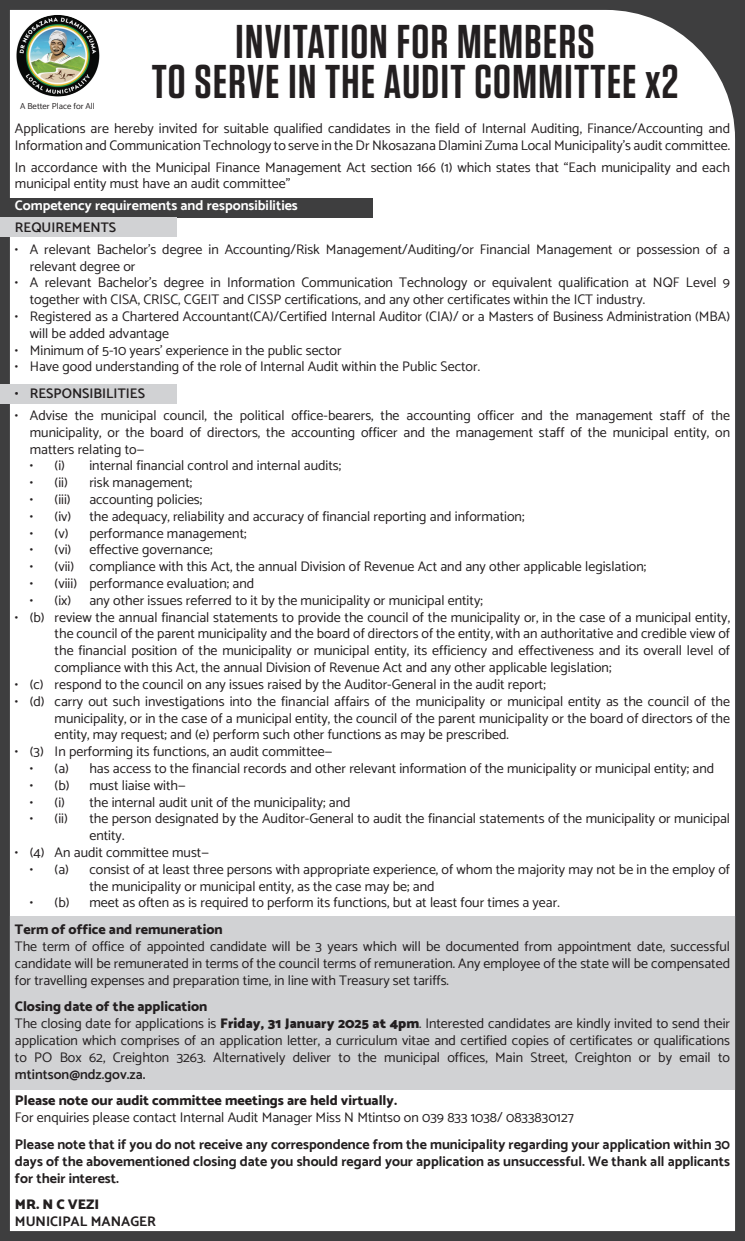
<style>
.page{position:relative;width:745px;height:1241px;background:#fff}
.page>*{position:absolute;margin:0;border:0;box-sizing:border-box;transform-origin:0 0}
.t1{font:600 47.25px/40.2px "Tungsten";letter-spacing:.03em;color:#231f20;text-align:center}
.t2{font:14px/16.8px "Catamaran";color:#231f20}
.t3{font:700 14px/16.8px "Catamaran";color:#231f20;text-align:justify}
.t4{font:800 14px "Catamaran";color:#231f20}
.t5{font:600 14px "Catamaran";color:#231f20}
.t6{font:700 14px "Catamaran";color:#fff}
.t7{font:900 14px "Catamaran";color:#231f20}
.t8{font:8.75px "Catamaran";color:#231f20}
.s1{font-weight:800}
.s2{font-weight:900}
</style>
<div class="page">
<div style="left:0;top:0;width:744px;height:1240px;background:#3e3e3f"></div>
<div style="left:10px;top:10px;width:724px;height:1220px;background:#fff"></div>
<div style="left:10px;top:916px;width:724px;height:173px;background:#d1d2d4"></div>
<img style="left:15px;top:15px;width:85px;height:82px">
<div style="left:0;top:197px;width:372px;height:20px;background:#3e3e3f"></div>
<div style="left:0;top:217px;width:176px;height:20px;background:#d1d2d4"></div>
<div style="left:0;top:384px;width:176px;height:20px;background:#d1d2d4"></div>
<h1 class="t1" style="left:152px;top:22px;width:527px">INVITATION FOR MEMBERS<br>TO SERVE IN THE AUDIT COMMITTEE x2</h1>
<p class="t2" style="left:15px;top:119px;width:716px">Applications are hereby invited for suitable qualified candidates in the field of Internal Auditing, Finance/Accounting and<br>Information and Communication Technology to serve in the Dr Nkosazana Dlamini Zuma Local Municipality’s audit committee.</p>
<p class="t2" style="left:15px;top:158px;width:716px">In accordance with the Municipal Finance Management Act section 166 (1) which states that “Each municipality and each municipal entity must have an audit committee”</p>
<p class="t6" style="left:15px;top:195px;width:284px">Competency requirements and responsibilities</p>
<p class="t5" style="left:15px;top:216px;width:103px">REQUIREMENTS</p>
<p class="t2" style="left:30px;top:240px;width:701px;text-indent:-15px">• A relevant Bachelor’s degree in Accounting/Risk Management/Auditing/or Financial Management or possession of a relevant degree or</p>
<p class="t2" style="left:30px;top:274px;width:701px;text-indent:-15px">• A relevant Bachelor’s degree in Information Communication Technology or equivalent qualification at NQF Level 9 together with CISA, CRISC, CGEIT and CISSP certifications, and any other certificates within the ICT industry.</p>
<p class="t2" style="left:30px;top:307px;width:701px;text-indent:-15px">• Registered as a Chartered Accountant(CA)/Certified Internal Auditor (CIA)/ or a Masters of Business Administration (MBA) will be added advantage</p>
<p class="t2" style="left:15px;top:341px;width:328px">• Minimum of 5-10 years’ experience in the public sector</p>
<p class="t2" style="left:15px;top:358px;width:466px">• Have good understanding of the role of Internal Audit within the Public Sector.</p>
<p class="t5" style="left:15px;top:382px;width:131px">• RESPONSIBILITIES</p>
<p class="t2" style="left:30px;top:406px;width:701px;text-align:justify;text-indent:-15px">• Advise the municipal council, the political office-bearers, the accounting officer and the management staff of the municipality, or the board of directors, the accounting officer and the management staff of the municipal entity, on matters relating to—</p>
<p class="t2" style="left:30px;top:457px;width:37px">• (i)</p>
<p class="t2" style="left:89px;top:457px;width:253px">internal financial control and internal audits;</p>
<p class="t2" style="left:30px;top:473px;width:39px">• (ii)</p>
<p class="t2" style="left:89px;top:473px;width:104px">risk management;</p>
<p class="t2" style="left:30px;top:490px;width:42px">• (iii)</p>
<p class="t2" style="left:89px;top:490px;width:114px">accounting policies;</p>
<p class="t2" style="left:30px;top:507px;width:43px">• (iv)</p>
<p class="t2" style="left:89px;top:507px;width:436px">the adequacy, reliability and accuracy of financial reporting and information;</p>
<p class="t2" style="left:30px;top:524px;width:40px">• (v)</p>
<p class="t2" style="left:89px;top:524px;width:159px">performance management;</p>
<p class="t2" style="left:30px;top:541px;width:43px">• (vi)</p>
<p class="t2" style="left:89px;top:541px;width:124px">effective governance;</p>
<p class="t2" style="left:30px;top:557px;width:617px">• (vii) compliance with this Act, the annual Division of Revenue Act and any other applicable legislation;</p>
<p class="t2" style="left:30px;top:574px;width:226px">• (viii) performance evaluation; and</p>
<p class="t2" style="left:30px;top:591px;width:43px">• (ix)</p>
<p class="t2" style="left:89px;top:591px;width:394px">any other issues referred to it by the municipality or municipal entity;</p>
<p class="t2" style="left:55px;top:608px;width:676px;text-align:justify;text-indent:-40px">• (b) review the annual financial statements to provide the council of the municipality or, in the case of a municipal entity, the council of the parent municipality and the board of directors of the entity, with an authoritative and credible view of the financial position of the municipality or municipal entity, its efficiency and effectiveness and its overall level of compliance with this Act, the annual Division of Revenue Act and any other applicable legislation;</p>
<p class="t2" style="left:15px;top:675px;width:532px">• (c) respond to the council on any issues raised by the Auditor-General in the audit report;</p>
<p class="t2" style="left:55px;top:692px;width:676px;text-align:justify;text-indent:-40px">• (d) carry out such investigations into the financial affairs of the municipality or municipal entity as the council of the municipality, or in the case of a municipal entity, the council of the parent municipality or the board of directors of the entity, may request; and (e) perform such other functions as may be prescribed.</p>
<p class="t2" style="left:15px;top:742px;width:319px">• (3) In performing its functions, an audit committee—</p>
<p class="t2" style="left:30px;top:759px;width:41px">• (a)</p>
<p class="t2" style="left:89px;top:759px;width:626px">has access to the financial records and other relevant information of the municipality or municipal entity; and</p>
<p class="t2" style="left:30px;top:776px;width:41px">• (b)</p>
<p class="t2" style="left:89px;top:776px;width:98px">must liaise with—</p>
<p class="t2" style="left:30px;top:793px;width:37px">• (i)</p>
<p class="t2" style="left:89px;top:793px;width:262px">the internal audit unit of the municipality; and</p>
<p class="t2" style="left:30px;top:809px;width:39px">• (ii)</p>
<p class="t2" style="left:89px;top:809px;width:641px">the person designated by the Auditor-General to audit the financial statements of the municipality or municipal entity.</p>
<p class="t2" style="left:15px;top:843px;width:195px">• (4) An audit committee must—</p>
<p class="t2" style="left:30px;top:860px;width:41px">• (a)</p>
<p class="t2" style="left:89px;top:860px;width:641px">consist of at least three persons with appropriate experience, of whom the majority may not be in the employ of the municipality or municipal entity, as the case may be; and</p>
<p class="t2" style="left:30px;top:893px;width:41px">• (b)</p>
<p class="t2" style="left:89px;top:893px;width:471px">meet as often as is required to perform its functions, but at least four times a year.</p>
<p class="t4" style="left:15px;top:918px;width:209px">Term of office and remuneration</p>
<p class="t2" style="left:15px;top:937px;width:716px;text-align:justify">The term of office of appointed candidate will be 3 years which will be documented from appointment date, successful candidate will be remunerated in terms of the council terms of remuneration. Any employee of the state will be compensated for travelling expenses and preparation time, in line with Treasury set tariffs.</p>
<p class="t2" style="left:15px;top:997px;width:716px"><span class="s1">Closing date of the application<br></span>The closing date for applications is <span class="s2">Friday, 31 January 2025 at 4pm</span>. Interested candidates are kindly invited to send their application which comprises of an application letter, a curriculum vitae and certified copies of certificates or qualifications to PO Box 62, Creighton 3263. Alternatively deliver to the municipal offices, Main Street, Creighton or by email to</p>
<p class="t5" style="left:15px;top:1063px;width:132px">mtintson@ndz.gov.za.</p>
<p class="t4" style="left:15px;top:1089px;width:383px">Please note our audit committee meetings are held virtually.</p>
<p class="t2" style="left:15px;top:1108px;width:560px">For enquiries please contact Internal Audit Manager Miss N Mtintso on 039 833 1038/ 0833830127</p>
<p class="t3" style="left:15px;top:1135px;width:716px">Please note that if you do not receive any correspondence from the municipality regarding your application within 30 days of the abovementioned closing date you should regard your application as unsuccessful. We thank all applicants for their interest.</p>
<p class="t7" style="left:15px;top:1193px;width:86px">MR. N C VEZI</p>
<p class="t3" style="left:15px;top:1212px;width:143px">MUNICIPAL MANAGER</p>
<p class="t8" style="left:20px;top:99px;width:76px">A Better Place for All</p>
</div>
